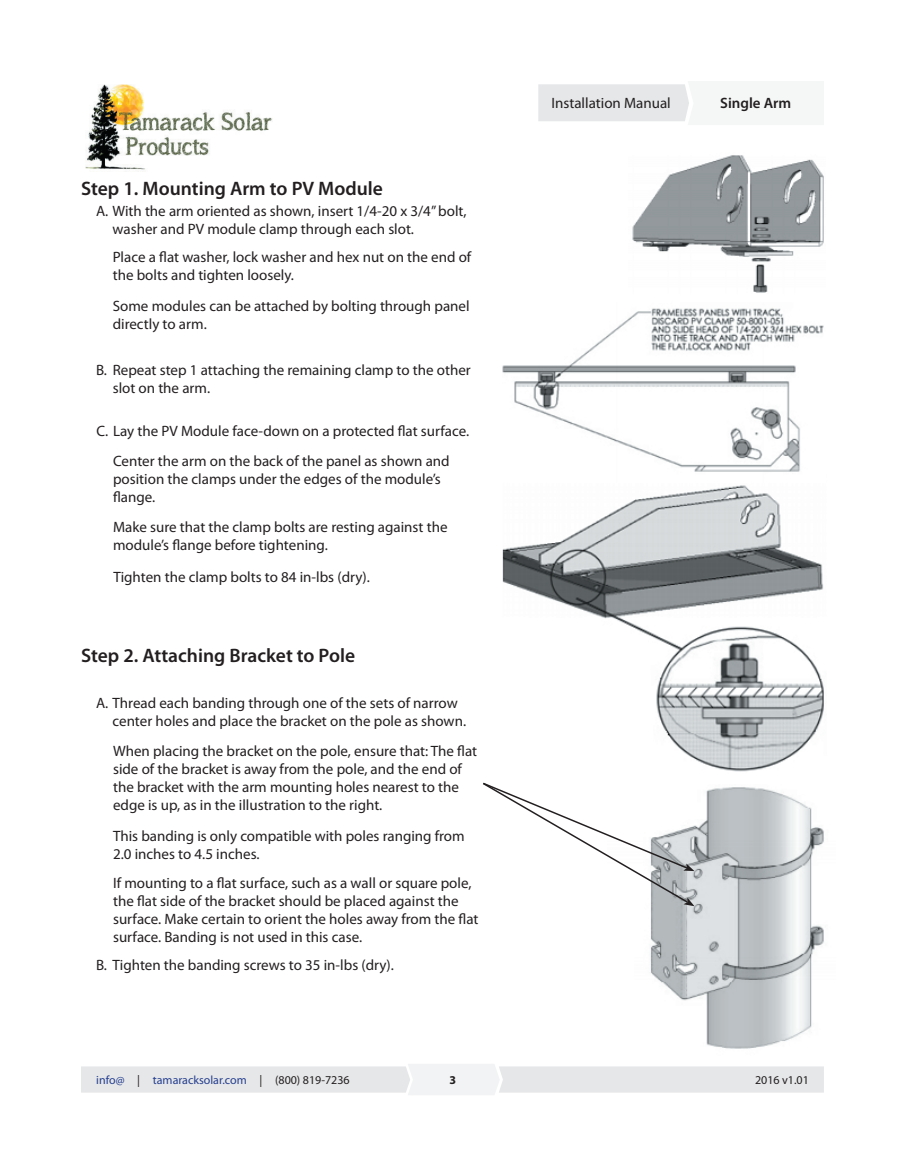
<style>
.page{position:relative;width:905px;height:1175px;background:#fff}
.page>*{position:absolute;margin:0;border:0;box-sizing:border-box;transform-origin:0 0}
.t1{font:600 19.5px "Myriad Pro";color:#231f20}
.t2{font:15px/18px "Myriad Pro";color:#231f20}
.t3{font:600 15px "Myriad Pro";color:#231f20}
.t4{font:12px "Myriad Pro";color:#253f8e}
.t5{font:12px "Myriad Pro";color:#231f20}
.t6{font:700 12px "Myriad Pro";color:#231f20}
.s1{color:#231f20}
</style>
<div class="page">
<img style="left:650px;top:787px;width:174px;height:262px">
<img style="left:502px;top:485px;width:322px;height:287px">
<img style="left:502px;top:308px;width:322px;height:164px">
<svg style="left:81px;top:1064px;width:742px;height:31px"></svg>
<div style="left:538px;top:84px;width:151px;height:37px;background:#e6e7e9"></div>
<img style="left:632px;top:155px;width:192px;height:138px">
<svg style="left:483px;top:782px;width:211px;height:124px"></svg>
<img style="left:85px;top:84px;width:187px;height:86px">
<h1 class="t1" style="left:81px;top:176px;width:303px">Step 1. Mounting Arm to PV Module</h1>
<p class="t2" style="left:112px;top:201px;width:355px;text-indent:-16px">A. With the arm oriented as shown, insert 1/4-20 x 3/4” bolt, washer and PV module clamp through each slot.</p>
<p class="t2" style="left:113px;top:248px;width:360px">Place a flat washer, lock washer and hex nut on the end of the bolts and tighten loosely.</p>
<p class="t2" style="left:113px;top:297px;width:358px">Some modules can be attached by bolting through panel directly to arm.</p>
<p class="t2" style="left:113px;top:360px;width:359px;text-indent:-17px">B. Repeat step 1 attaching the remaining clamp to the other slot on the arm.</p>
<p class="t2" style="left:96px;top:416px;width:374px;line-height:29.4px;text-align:center">C. Lay the PV Module face-down on a protected flat surface.<br>Center the arm on the back of the panel as shown and</p>
<p class="t2" style="left:113px;top:469px;width:329px">position the clamps under the edges of the module’s flange.</p>
<p class="t2" style="left:113px;top:518px;width:336px">Make sure that the clamp bolts are resting against the module’s flange before tightening.</p>
<p class="t2" style="left:113px;top:567px;width:258px">Tighten the clamp bolts to 84 in-lbs (dry).</p>
<h1 class="t1" style="left:81px;top:643px;width:275px">Step 2. Attaching Bracket to Pole</h1>
<p class="t2" style="left:112px;top:694px;width:355px;text-indent:-16px">A. Thread each banding through one of the sets of narrow center holes and place the bracket on the pole as shown.</p>
<p class="t2" style="left:113px;top:741px;width:365px">When placing the bracket on the pole, ensure that: The flat side of the bracket is away from the pole, and the end of the bracket with the arm mounting holes nearest to the edge is up, as in the illustration to the right.</p>
<p class="t2" style="left:113px;top:827px;width:353px">This banding is only compatible with poles ranging from<br>2.0 inches to 4.5 inches.</p>
<p class="t2" style="left:113px;top:873px;width:367px">If mounting to a flat surface, such as a wall or square pole, the flat side of the bracket should be placed against the surface. Make certain to orient the holes away from the flat surface. Banding is not used in this case.</p>
<p class="t2" style="left:96px;top:955px;width:299px">B. Tighten the banding screws to 35 in-lbs (dry).</p>
<p class="t2" style="left:551px;top:94px;width:121px">Installation Manual</p>
<p class="t3" style="left:720px;top:94px;width:73px">Single Arm</p>
<p class="t4" style="left:96px;top:1072px;width:255px">info@ <span class="s1">|</span> tamaracksolar.com <span class="s1">| (800) 819-7236</span></p>
<p class="t6" style="left:449px;top:1072px;width:8px">3</p>
<p class="t5" style="left:755px;top:1072px;width:55px">2016 v1.01</p>
</div>
